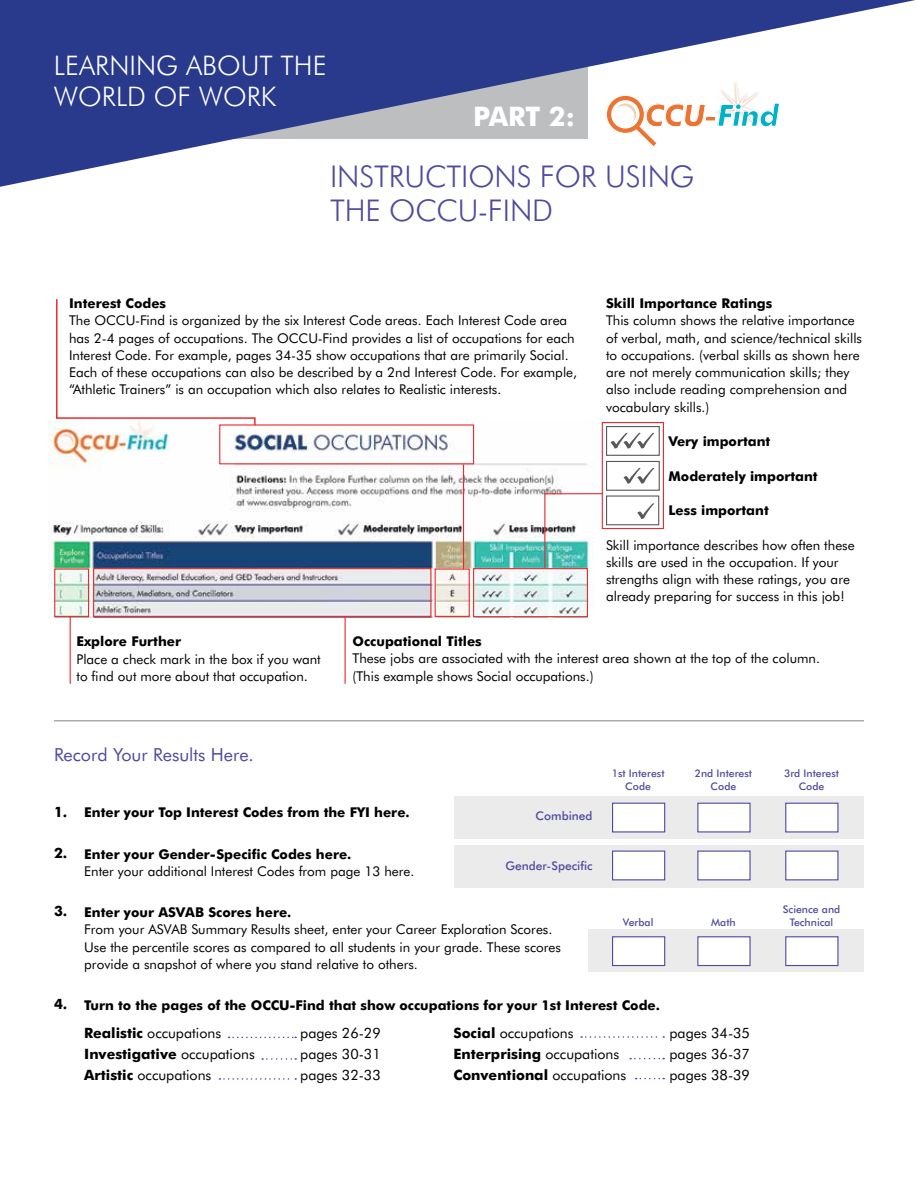
<style>
.page{position:relative;width:918px;height:1188px;background:#fff}
.page>*{position:absolute;margin:0;border:0;box-sizing:border-box;transform-origin:0 0}
.t1{font:italic 700 30.3px "Futura BT";letter-spacing:-.025em;color:#ec7331}
.t2{font:300 30px/34.5px "Futura BT";letter-spacing:-.005em;color:#4f4a9f}
.t3{font:300 27px/31.5px "Futura BT";color:#fff}
.t4{font:700 27px "Futura BT";color:#fff}
.t5{font:18px "Futura BT";color:#4f4a9f}
.t6{font:14.25px "Futura BT";color:#000}
.t7{font:700 14.25px "Futura BT";color:#000}
.t8{font:13.5px/17.2px "Futura BT";color:#000}
.t9{font:700 13.5px "Futura BT";color:#000}
.t10{font:500 12px "Futura BT";color:#4f4a9f}
.t11{font:500 10.5px/13.5px "Futura BT";color:#4f4a9f;text-align:center}
.s1{color:#00b1c8}
.s2{font-size:14.25px}
.s3{font-weight:700}
.s4{font-weight:400}
</style>
<div class="page">
<div style="left:455px;top:796px;width:409px;height:43px;background:#ebebec"></div>
<div style="left:588px;top:929px;width:276px;height:43px;background:#ebebec"></div>
<div style="left:455px;top:845px;width:409px;height:43px;background:#ebebec"></div>
<svg style="left:0;top:0;width:915px;height:187px;fill:#29398b"></svg>
<img style="left:713px;top:79px;width:50px;height:3px">
<svg style="left:606px;top:82px;width:174px;height:66px"></svg>
<div style="left:606px;top:426px;width:54px;height:30px;background:#fff;border:1px solid #58595b"></div>
<div style="left:606px;top:461px;width:54px;height:30px;background:#fff;border:1px solid #58595b"></div>
<div style="left:606px;top:495px;width:53px;height:30px;background:#fff;border:1px solid #58595b"></div>
<svg style="left:610px;top:433px;width:44px;height:16px"></svg>
<svg style="left:623px;top:468px;width:31px;height:16px"></svg>
<svg style="left:637px;top:503px;width:17px;height:16px"></svg>
<hr style="left:54px;top:721px;width:810px;height:1px;background:#808285">
<svg style="left:229px;top:1037px;width:67px;height:1px"></svg>
<svg style="left:262px;top:1058px;width:34px;height:2px"></svg>
<svg style="left:219px;top:1078px;width:77px;height:2px"></svg>
<svg style="left:581px;top:1036px;width:83px;height:2px"></svg>
<svg style="left:630px;top:1058px;width:34px;height:1px"></svg>
<svg style="left:636px;top:1078px;width:28px;height:1px"></svg>
<div style="left:612px;top:803px;width:53px;height:29px;background:#fff;border:1px solid #4f4a9f"></div>
<div style="left:612px;top:851px;width:53px;height:29px;background:#fff;border:1px solid #4f4a9f"></div>
<div style="left:785px;top:803px;width:53px;height:29px;background:#fff;border:1px solid #4f4a9f"></div>
<div style="left:785px;top:851px;width:53px;height:29px;background:#fff;border:1px solid #4f4a9f"></div>
<div style="left:697px;top:803px;width:54px;height:29px;background:#fff;border:1px solid #4f4a9f"></div>
<div style="left:697px;top:851px;width:54px;height:29px;background:#fff;border:1px solid #4f4a9f"></div>
<div style="left:612px;top:936px;width:53px;height:30px;background:#fff;border:1px solid #4f4a9f"></div>
<div style="left:785px;top:936px;width:53px;height:30px;background:#fff;border:1px solid #4f4a9f"></div>
<div style="left:697px;top:936px;width:54px;height:30px;background:#fff;border:1px solid #4f4a9f"></div>
<img style="left:49px;top:420px;width:538px;height:197px">
<div style="left:602px;top:422px;width:62px;height:107px;border:1px solid #eb2a2e"></div>
<img style="left:54px;top:493px;width:549px;height:125px">
<hr style="left:70px;top:616px;width:1px;height:68px;background:#eb2a2e">
<hr style="left:345px;top:616px;width:1px;height:68px;background:#eb2a2e">
<hr style="left:463px;top:464px;width:1px;height:105px;background:#eb2a2e">
<svg style="left:55px;top:299px;width:420px;height:166px"></svg>
<h3 class="t3" style="left:54px;top:49px;width:274px">LEARNING ABOUT THE<br>WORLD OF WORK</h3>
<h3 class="t4" style="left:473px;top:100px;width:104px">PART 2:</h3>
<h1 class="t1" style="left:645px;top:97px;width:136px">CCU-<span class="s1">Find</span></h1>
<h2 class="t2" style="left:330px;top:158px;width:366px">INSTRUCTIONS FOR USING<br>THE OCCU-FIND</h2>
<p class="t9" style="left:69px;top:295px;width:99px">Interest Codes</p>
<p class="t8" style="left:69px;top:312px;width:510px">The OCCU-Find is organized by the six Interest Code areas. Each Interest Code area has 2-4 pages of occupations. The OCCU-Find provides a list of occupations for each Interest Code. For example, pages 34-35 show occupations that are primarily Social.<br>Each of these occupations can also be described by a 2nd Interest Code. For example, “Athletic Trainers” is an occupation which also relates to Realistic interests.</p>
<p class="t9" style="left:606px;top:295px;width:168px">Skill Importance Ratings</p>
<p class="t8" style="left:606px;top:312px;width:258px">This column shows the relative importance of verbal, math, and science/technical skills to occupations. (verbal skills as shown here are not merely communication skills; they also include reading comprehension and vocabulary skills.)</p>
<p class="t9" style="left:668px;top:433px;width:103px">Very important</p>
<p class="t9" style="left:668px;top:468px;width:151px">Moderately important</p>
<p class="t9" style="left:668px;top:502px;width:102px">Less important</p>
<p class="t8" style="left:606px;top:536px;width:250px">Skill importance describes how often these skills are used in the occupation. If your strengths align with these ratings, you are already preparing for success in this job!</p>
<p class="t9" style="left:77px;top:633px;width:106px">Explore Further</p>
<p class="t8" style="left:77px;top:650px;width:246px">Place a check mark in the box if you want to find out more about that occupation<span class="s2">.</span></p>
<h3 class="t5" style="left:54px;top:744px;width:198px">Record Your Results Here.</h3>
<p class="t9" style="left:352px;top:633px;width:131px">Occupational Titles</p>
<p class="t8" style="left:352px;top:650px;width:467px">These jobs are associated with the interest area shown at the top of the column. (This example shows Social occupations. )</p>
<p class="t11" style="left:612px;top:766px;width:54px">1st Interest<br>Code</p>
<p class="t11" style="left:695px;top:766px;width:59px">2nd Interest<br>Code</p>
<p class="t11" style="left:784px;top:766px;width:57px">3rd Interest<br>Code</p>
<p class="t7" style="left:54px;top:803px;width:15px">1.</p>
<p class="t7" style="left:54px;top:844px;width:15px">2.</p>
<p class="t7" style="left:54px;top:902px;width:15px">3.</p>
<p class="t7" style="left:54px;top:995px;width:15px">4.</p>
<p class="t9" style="left:84px;top:804px;width:327px">Enter your Top Interest Codes from the FYI here.</p>
<p class="t9" style="left:84px;top:846px;width:269px">Enter your Gender-Specific Codes here.</p>
<p class="t8" style="left:84px;top:862px;width:329px">Enter your additional Interest Codes from page 13 here.</p>
<p class="t9" style="left:84px;top:904px;width:209px">Enter your ASVAB Scores here.</p>
<p class="t8" style="left:84px;top:921px;width:478px">From your ASVAB Summary Results sheet, enter your Career Exploration Scores.<br>Use the percentile scores as compared to all students in your grade. These scores provide a snapshot of where you stand relative to others.</p>
<p class="t9" style="left:84px;top:997px;width:577px">Turn to the pages of the OCCU-Find that show occupations for your 1st Interest Code.</p>
<p class="t6" style="left:84px;top:1024px;width:138px"><span class="s3">Realistic</span> occupations</p>
<p class="t6" style="left:300px;top:1024px;width:82px">pages 26-29</p>
<p class="t7" style="left:84px;top:1045px;width:172px">Investigative <span class="s4">occupations</span></p>
<p class="t6" style="left:300px;top:1045px;width:82px">pages 30-31</p>
<p class="t6" style="left:84px;top:1066px;width:129px"><span class="s3">Artistic</span> occupations</p>
<p class="t6" style="left:300px;top:1066px;width:82px">pages 32-33</p>
<p class="t10" style="left:536px;top:809px;width:59px">Combined</p>
<p class="t10" style="left:505px;top:859px;width:89px">Gender-Specific</p>
<p class="t11" style="left:623px;top:916px;width:32px">Verbal</p>
<p class="t11" style="left:711px;top:916px;width:26px">Math</p>
<p class="t6" style="left:453px;top:1024px;width:122px"><span class="s3">Social</span> occupations</p>
<p class="t6" style="left:669px;top:1024px;width:82px">pages 34-35</p>
<p class="t7" style="left:453px;top:1045px;width:167px">Enterprising <span class="s4">occupations</span></p>
<p class="t6" style="left:669px;top:1045px;width:82px">pages 36-37</p>
<p class="t7" style="left:453px;top:1066px;width:174px">Conventional <span class="s4">occupations</span></p>
<p class="t6" style="left:669px;top:1066px;width:82px">pages 38-39</p>
<p class="t11" style="left:783px;top:902px;width:59px">Science and<br>Technical</p>
</div>
